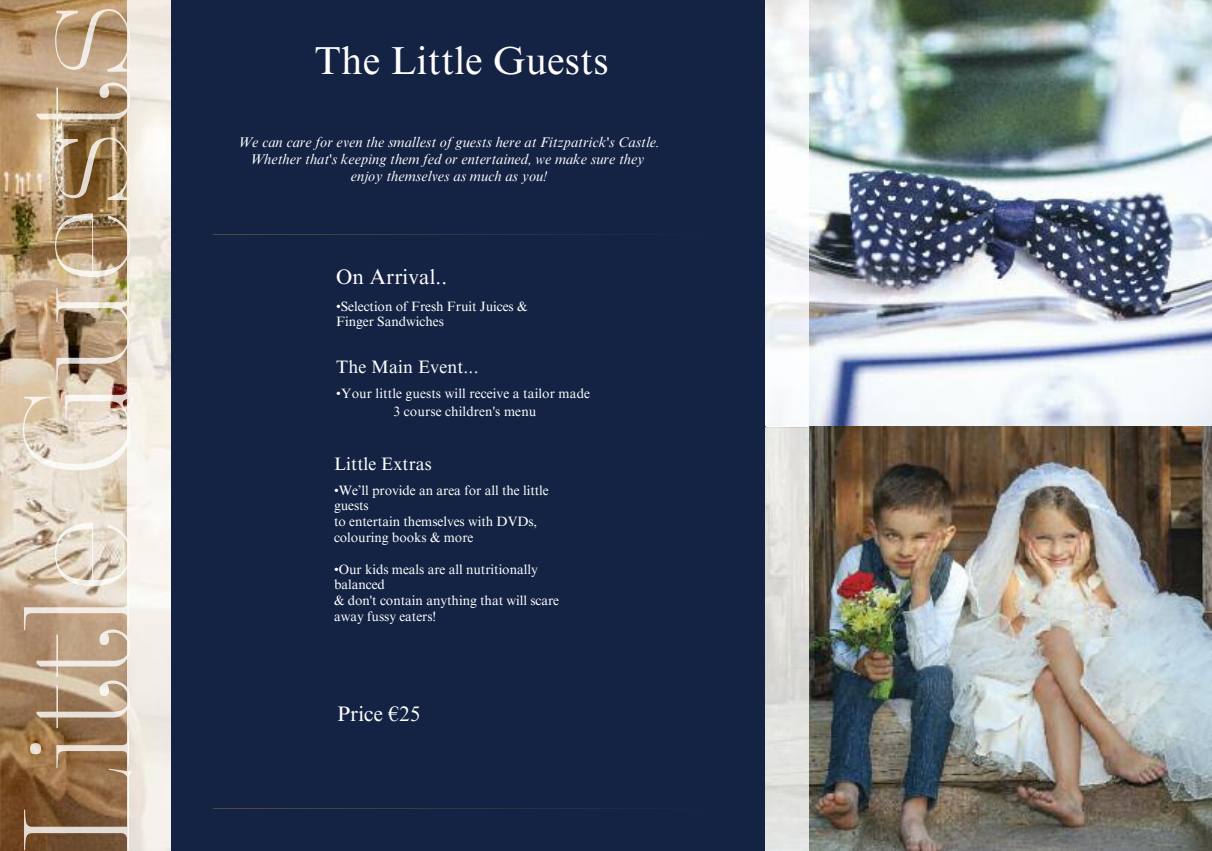
<style>
.page{position:relative;width:1212px;height:851px;background:#fff}
.page>*{position:absolute;margin:0;border:0;box-sizing:border-box;transform-origin:0 0}
.t1{font:39px "Times NRMT Pro";letter-spacing:.01em;color:#fff}
.t2{font:21px "Times NRMT Pro";letter-spacing:.01em;color:#fff}
.t3{font:18px "Times NRMT Pro";letter-spacing:.01em;color:#fff}
.t4{font:italic 14.25px/17px "Times NRMT Pro";letter-spacing:.005em;color:#fff;text-align:center}
.t5{font:13.5px/15.8px "Times NRMT Pro";letter-spacing:-.005em;color:#fff}
</style>
<div class="page">
<div style="left:0;top:0;width:1212px;height:850px;background:#142343"></div>
<img style="left:0;top:0;width:128px;height:850px">
<img style="left:808px;top:0;width:404px;height:850px">
<hr style="left:213px;top:234px;width:509px;height:1px;background:#ad913c">
<hr style="left:213px;top:808px;width:509px;height:1px;background:#ad913c">
<img style="left:128px;top:0;width:42px;height:850px">
<img style="left:766px;top:0;width:42px;height:850px">
<img style="left:36px;top:9px;width:91px;height:313px">
<img style="left:128px;top:26px;width:4px;height:823px">
<p class="t1" style="left:315px;top:46px;width:295px">The Little Guests</p>
<p class="t4" style="left:238px;top:136px;width:423px">We can care for even the smallest of guests here at Fitzpatrick's Castle.<br>Whether that's keeping them fed or entertained, we make sure they</p>
<p class="t4" style="left:351px;top:170px;width:198px">enjoy themselves as much as you!</p>
<p class="t2" style="left:336px;top:269px;width:112px">On Arrival..</p>
<p class="t5" style="left:336px;top:300px;width:193px">•Selection of Fresh Fruit Juices &amp;</p>
<p class="t5" style="left:336px;top:315px;width:109px">Finger Sandwiches</p>
<p class="t3" style="left:336px;top:360px;width:144px">The Main Event...</p>
<p class="t5" style="left:336px;top:387px;width:255px">•Your little guests will receive a tailor made</p>
<p class="t5" style="left:393px;top:405px;width:144px">3 course children's menu</p>
<p class="t3" style="left:334px;top:456px;width:99px">Little Extras</p>
<p class="t5" style="left:334px;top:484px;width:216px">•We’ll provide an area for all the little guests</p>
<p class="t5" style="left:334px;top:515px;width:205px">to entertain themselves with DVDs,</p>
<p class="t5" style="left:334px;top:531px;width:141px">colouring books &amp; more</p>
<p class="t5" style="left:334px;top:562px;width:205px">•Our kids meals are all nutritionally balanced</p>
<p class="t5" style="left:334px;top:594px;width:227px">&amp; don't contain anything that will scare</p>
<p class="t5" style="left:334px;top:610px;width:104px">away fussy eaters!</p>
<p class="t2" style="left:337px;top:705px;width:84px">Price €25</p>
</div>
